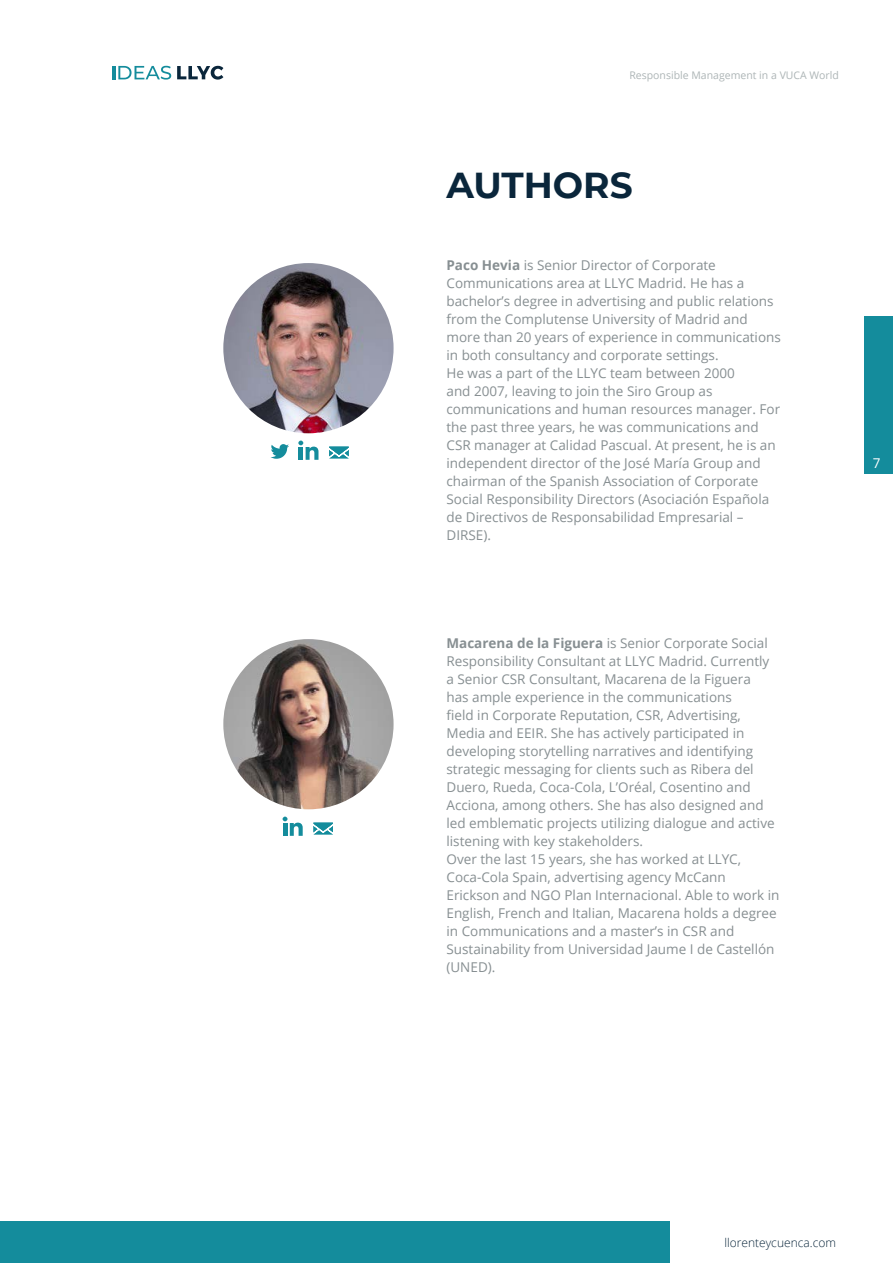
<style>
.page{position:relative;width:893px;height:1263px;background:#fff}
.page>*{position:absolute;margin:0;border:0;box-sizing:border-box;transform-origin:0 0}
.t1{font:700 36px "Montserrat";color:#0a263b}
.t2{font:13.5px/18px "Open Sans";color:#878f92}
.t3{font:13.5px "Open Sans";color:#fff}
.t4{font:300 12px "Open Sans";color:#0a263b}
.t5{font:10.5px "Open Sans";color:#adb5b6}
.s1{font-weight:700}
</style>
<div class="page">
<svg style="left:112px;top:66px;width:59px;height:14px"></svg>
<svg style="left:177px;top:66px;width:46px;height:14px"></svg>
<div style="left:864px;top:316px;width:29px;height:158px;background:#148c9c"></div>
<div style="left:0;top:1221px;width:669px;height:42px;background:#148c9c"></div>
<img style="left:223px;top:263px;width:171px;height:170px;border-radius:85px">
<img style="left:223px;top:639px;width:171px;height:170px;border-radius:85px">
<svg style="left:329px;top:446px;width:20px;height:13px"></svg>
<svg style="left:313px;top:822px;width:20px;height:13px"></svg>
<svg style="left:271px;top:444px;width:18px;height:15px"></svg>
<svg style="left:298px;top:441px;width:20px;height:19px"></svg>
<svg style="left:283px;top:817px;width:20px;height:19px"></svg>
<p class="t5" style="left:629px;top:68px;width:211px">Responsible Management in a VUCA World</p>
<h1 class="t1" style="left:446px;top:159px;width:188px">AUTHORS</h1>
<p class="t2" style="left:446px;top:256px;width:336px"><span class="s1">Paco Hevia</span> is Senior Director of Corporate Communications area at LLYC Madrid. He has a bachelor’s degree in advertising and public relations from the Complutense University of Madrid and more than 20 years of experience in communications in both consultancy and corporate settings.<br>He was a part of the LLYC team between 2000<br>and 2007, leaving to join the Siro Group as communications and human resources manager. For the past three years, he was communications and CSR manager at Calidad Pascual. At present, he is an independent director of the José María Group and chairman of the Spanish Association of Corporate Social Responsibility Directors (Asociación Española de Directivos de Responsabilidad Empresarial – DIRSE).</p>
<p class="t3" style="left:873px;top:454px;width:9px">7</p>
<p class="t2" style="left:446px;top:634px;width:335px"><span class="s1">Macarena de la Figuera</span> is Senior Corporate Social Responsibility Consultant at LLYC Madrid. Currently a Senior CSR Consultant, Macarena de la Figuera<br>has ample experience in the communications<br>field in Corporate Reputation, CSR, Advertising, Media and EEIR. She has actively participated in developing storytelling narratives and identifying strategic messaging for clients such as Ribera del Duero, Rueda, Coca-Cola, L’Oréal, Cosentino and Acciona, among others. She has also designed and led emblematic projects utilizing dialogue and active listening with key stakeholders.<br>Over the last 15 years, she has worked at LLYC, Coca-Cola Spain, advertising agency McCann Erickson and NGO Plan Internacional. Able to work in English, French and Italian, Macarena holds a degree in Communications and a master’s in CSR and Sustainability from Universidad Jaume I de Castellón (UNED).</p>
<p class="t4" style="left:724px;top:1234px;width:113px">llorenteycuenca.com</p>
</div>
